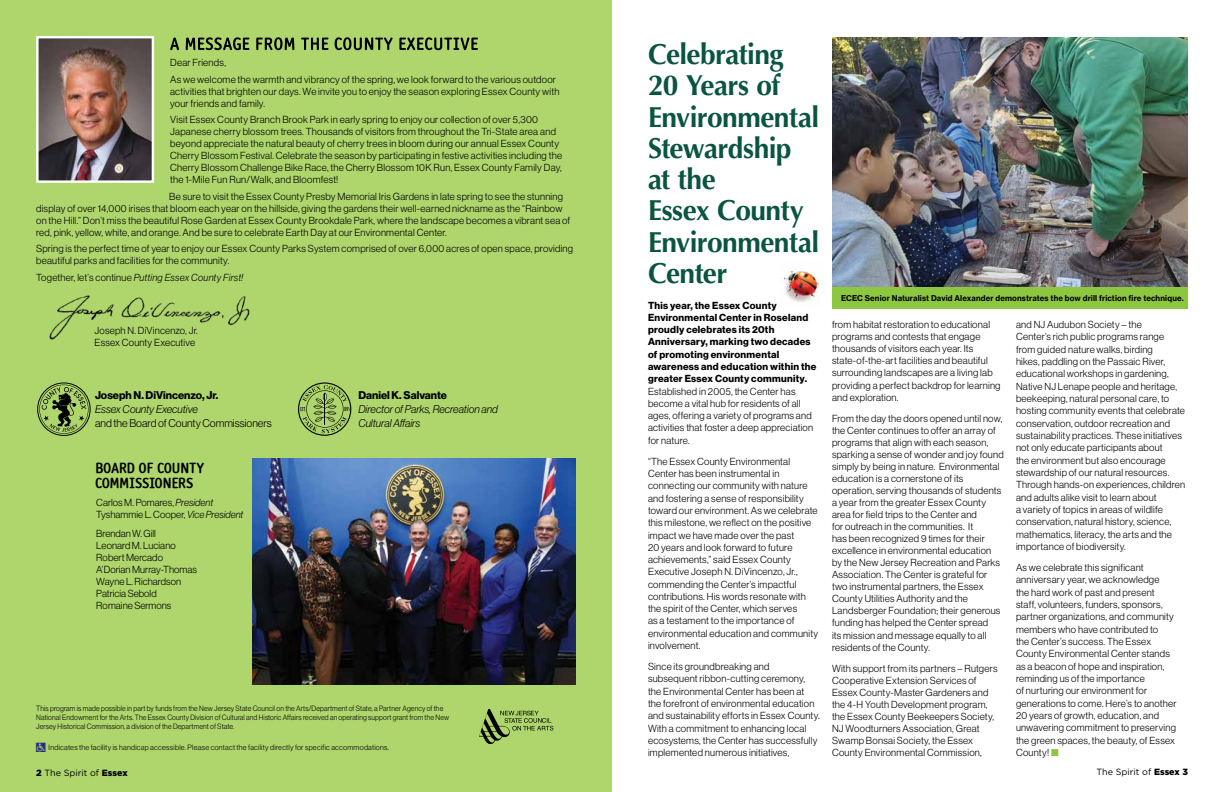
<style>
.page{position:relative;width:1224px;height:792px;background:#fff}
.page>*{position:absolute;margin:0;border:0;box-sizing:border-box;transform-origin:0 0}
.t1{font:700 29px/31.3px "Optima";letter-spacing:-.02em;color:#095540}
.t2{font:15px/15px "Saturday Sans ICG Bold";letter-spacing:-.03em;color:#000}
.t3{font:11px/14px "N Haas Grotesk DS Pro 46 Lt It";color:#000}
.t4{font:11px "N Haas Grotesk DS Pro 75 Bd";color:#000}
.t5{font:11px "N Haas Grotesk DS Pro 45 Lt";color:#000}
.t6{font:10px/12.3px "N Haas Grotesk DS Pro 45 Lt";letter-spacing:.025em;color:#000}
.t7{font:10px/12.3px "N Haas Grotesk DS Pro 75 Bd";letter-spacing:.03em;color:#000}
.t8{font:10px/12px "N Haas Grotesk DS Pro 45 Lt";letter-spacing:.005em;color:#000}
.t9{font:10px "N Haas Grotesk DS Pro 46 Lt It";letter-spacing:.025em;color:#000}
.t10{font:9px "Gotham";color:#000}
.t11{font:8px "N Haas Grotesk TX Pro 75 Bd";letter-spacing:.02em;color:#000;scale:.96 1}
.t12{font:7.5px/9px "N Haas Grotesk DS Pro 45 Lt";letter-spacing:.02em;color:#000;scale:.95 1}
.t13{font:7.5px "N Haas Grotesk DS Pro 45 Lt";letter-spacing:.02em;color:#000}
.s1{font-family:"N Haas Grotesk DS Pro 45 Lt"}
.s2{font-family:"N Haas Grotesk DS Pro 46 Lt It"}
.s3{font-family:"Communications P01";font-size:11px;color:#292f7c}
.s4{color:#8dc63f}
.s5{font-weight:900}
</style>
<div class="page">
<img style="left:783px;top:271px;width:42px;height:31px">
<div style="left:0;top:0;width:612px;height:792px;background:#aed66c"></div>
<svg style="left:479px;top:709px;width:74px;height:35px"></svg>
<img style="left:39px;top:39px;width:112px;height:141px">
<div style="left:36px;top:36px;width:118px;height:147px;border:2px solid #fff"></div>
<img style="left:49px;top:295px;width:201px;height:45px">
<svg style="left:37px;top:382px;width:54px;height:54px"></svg>
<svg style="left:298px;top:382px;width:53px;height:54px"></svg>
<svg style="left:170px;top:37px;width:308px;height:13px"></svg>
<img style="left:253px;top:459px;width:323px;height:226px">
<img style="left:832px;top:37px;width:356px;height:250px">
<div style="left:832px;top:287px;width:356px;height:22px;background:#8dc63f"></div>
<p class="t6" style="left:170px;top:55px;width:387px;line-height:16.5px">Dear Friends,<br>As we welcome the warmth and vibrancy of the spring, we look forward to the various outdoor</p>
<p class="t6" style="left:170px;top:85px;width:391px;line-height:12px">activities that brighten our days. We invite you to enjoy the season exploring Essex County with your friends and family.</p>
<p class="t6" style="left:170px;top:114px;width:393px;line-height:12px">Visit Essex County Branch Brook Park in early spring to enjoy our collection of over 5,300<br>Japanese cherry blossom trees. Thousands of visitors from throughout the Tri-State area and beyond appreciate the natural beauty of cherry trees in bloom during our annual Essex County Cherry Blossom Festival. Celebrate the season by participating in festive activities including the Cherry Blossom Challenge Bike Race, the Cherry Blossom 10K Run, Essex County Family Day, the 1-Mile Fun Run/Walk, and Bloomfest!</p>
<p class="t6" style="left:36px;top:190px;width:536px;line-height:12px;text-indent:133px">Be sure to visit the Essex County Presby Memorial Iris Gardens in late spring to see the stunning display of over 14,000 irises that bloom each year on the hillside, giving the gardens their well-earned nickname as the “Rainbow on the Hill.” Don’t miss the beautiful Rose Garden at Essex County Brookdale Park, where the landscape becomes a vibrant sea of red, pink, yellow, white, and orange. And be sure to celebrate Earth Day at our Environmental Center.</p>
<p class="t6" style="left:36px;top:243px;width:539px;line-height:12px">Spring is the perfect time of year to enjoy our Essex County Parks System comprised of over 6,000 acres of open space, providing beautiful parks and facilities for the community.</p>
<p class="t9" style="left:36px;top:272px;width:209px"><span class="s1">Together, let’s continue</span> Putting Essex County First!</p>
<p class="t6" style="left:95px;top:325px;width:105px;line-height:11.8px">Joseph N. DiVincenzo, Jr.<br>Essex County Executive</p>
<p class="t4" style="left:95px;top:389px;width:125px">Joseph N. DiVincenzo, Jr.</p>
<p class="t3" style="left:95px;top:403px;width:104px">Essex County Executive</p>
<p class="t5" style="left:95px;top:417px;width:178px">and the Board of County Commissioners</p>
<h2 class="t2" style="left:95px;top:460px;width:111px">BOARD OF COUNTY<br>COMMISSIONERS</h2>
<p class="t8" style="left:96px;top:496px;width:149px">Carlos M. Pomares, <span class="s2">President<br></span>Tyshammie L. Cooper, <span class="s2">Vice President</span></p>
<p class="t8" style="left:96px;top:527px;width:102px">Brendan W. Gill<br>Leonard M. Luciano<br>Robert Mercado<br>A’Dorian Murray-Thomas<br>Wayne L. Richardson<br>Patricia Sebold<br>Romaine Sermons</p>
<p class="t4" style="left:358px;top:389px;width:90px">Daniel K. Salvante</p>
<p class="t3" style="left:358px;top:403px;width:141px">Director of Parks, Recreation and<br>Cultural Affairs</p>
<p class="t12" style="left:36px;top:704px;width:436px">This program is made possible in part by funds from the New Jersey State Council on the Arts/Department of State, a Partner Agency of the<br>National Endowment for the Arts. The Essex County Division of Cultural and Historic Affairs received an operating support grant from the New<br>Jersey Historical Commission, a division of the Department of State.</p>
<p class="t13" style="left:36px;top:743px;width:354px"><span class="s3">p</span> Indicates the facility is handicap accessible. Please contact the facility directly for specific accommodations.</p>
<h1 class="t1" style="left:648px;top:39px;width:173px">Celebrating<br>20 Years of<br>Environmental<br>Stewardship at the<br>Essex County<br>Environmental<br>Center</h1>
<p class="t7" style="left:648px;top:299px;width:170px">This year, the Essex County<br>Environmental Center in Roseland proudly celebrates its 20th<br>Anniversary, marking two decades of promoting environmental awareness and education within the greater Essex County community.</p>
<p class="t6" style="left:648px;top:385px;width:167px">Established in 2005, the Center has become a vital hub for residents of all ages, offering a variety of programs and activities that foster a deep appreciation for nature.</p>
<p class="t6" style="left:648px;top:455px;width:172px">“The Essex County Environmental Center has been instrumental in connecting our community with nature and fostering a sense of responsibility toward our environment. As we celebrate this milestone, we reflect on the positive impact we have made over the past<br>20 years and look forward to future achievements,” said Essex County Executive Joseph N. DiVincenzo, Jr., commending the Center’s impactful contributions. His words resonate with the spirit of the Center, which serves<br>as a testament to the importance of environmental education and community involvement.</p>
<p class="t6" style="left:648px;top:661px;width:173px">Since its groundbreaking and subsequent ribbon-cutting ceremony, the Environmental Center has been at the forefront of environmental education and sustainability efforts in Essex County.<br>With a commitment to enhancing local ecosystems, the Center has successfully implemented numerous initiatives,</p>
<p class="t11" style="left:841px;top:293px;width:359px">ECEC Senior Naturalist David Alexander demonstrates the bow drill friction fire technique.</p>
<p class="t6" style="left:832px;top:319px;width:170px">from habitat restoration to educational programs and contests that engage thousands of visitors each year. Its state-of-the-art facilities and beautiful surrounding landscapes are a living lab providing a perfect backdrop for learning and exploration.</p>
<p class="t6" style="left:832px;top:412px;width:173px;line-height:12px">From the day the doors opened until now, the Center continues to offer an array of programs that align with each season, sparking a sense of wonder and joy found simply by being in nature. Environmental education is a cornerstone of its operation, serving thousands of students a year from the greater Essex County area for field trips to the Center and<br>for outreach in the communities. It<br>has been recognized 9 times for their excellence in environmental education by the New Jersey Recreation and Parks Association. The Center is grateful for two instrumental partners, the Essex County Utilities Authority and the Landsberger Foundation; their generous funding has helped the Center spread<br>its mission and message equally to all residents of the County.</p>
<p class="t6" style="left:832px;top:662px;width:167px">With support from its partners – Rutgers Cooperative Extension Services of Essex County-Master Gardeners and the 4-H Youth Development program, the Essex County Beekeepers Society, NJ Woodturners Association, Great Swamp Bonsai Society, the Essex County Environmental Commission,</p>
<p class="t6" style="left:1016px;top:318px;width:171px">and NJ Audubon Society – the<br>Center’s rich public programs range from guided nature walks, birding<br>hikes, paddling on the Passaic River, educational workshops in gardening, Native NJ Lenape people and heritage, beekeeping, natural personal care, to hosting community events that celebrate conservation, outdoor recreation and sustainability practices. These initiatives not only educate participants about<br>the environment but also encourage stewardship of our natural resources.<br>Through hands-on experiences, children and adults alike visit to learn about<br>a variety of topics in areas of wildlife conservation, natural history, science, mathematics, literacy, the arts and the importance of biodiversity.</p>
<p class="t6" style="left:1016px;top:562px;width:162px">As we celebrate this significant anniversary year, we acknowledge<br>the hard work of past and present staff, volunteers, funders, sponsors, partner organizations, and community members who have contributed to<br>the Center’s success. The Essex County Environmental Center stands as a beacon of hope and inspiration, reminding us of the importance<br>of nurturing our environment for generations to come. Here’s to another 20 years of growth, education, and unwavering commitment to preserving the green spaces, the beauty, of Essex County! <span class="s4">■</span></p>
<p class="t10" style="left:36px;top:767px;width:93px"><span class="s5">2</span> The Spirit of <span class="s5">Essex</span></p>
<p class="t10" style="left:1097px;top:766px;width:93px">The Spirit of <span class="s5">Essex 3</span></p>
</div>
